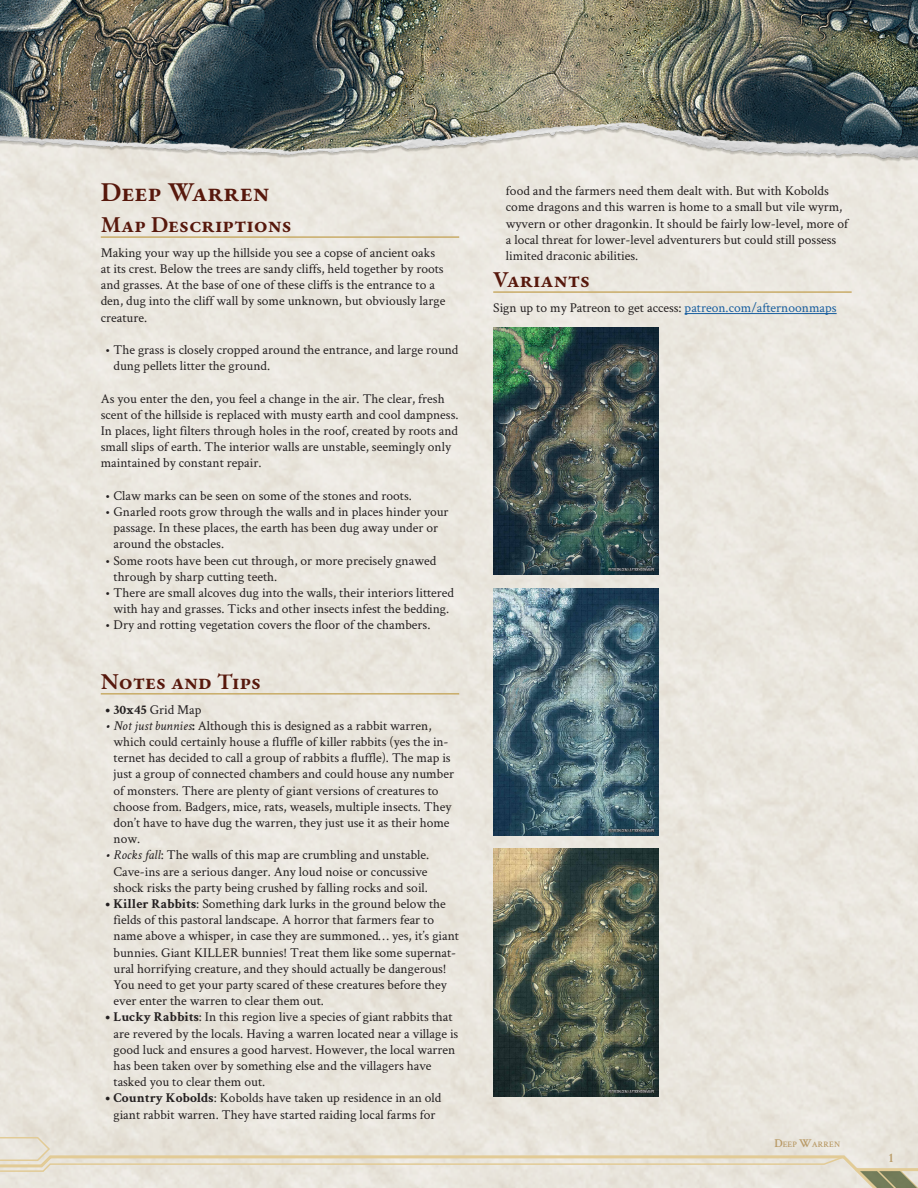
<style>
.page{position:relative;width:918px;height:1188px;background:#fff}
.page>*{position:absolute;margin:0;border:0;box-sizing:border-box;transform-origin:0 0}
.Heading_1{font:600 27px "EB Garamond";color:#57180c}
.Heading_2{font:600 22.5px "EB Garamond";color:#57180c}
.Core_Body{font:13.5px/16.2px "Crimson Text";color:#231f20}
.t1{font:600 13.5px "Crimson Text";color:#b99a66}
.t2{font:600 8.4px "Crimson Text";color:#b99a66}
.s1{font-weight:700}
.s2{font-style:italic}
.s3{color:#175d9e}
.s4{font-size:12px}
</style>
<div class="page">
<div style="left:0;top:190px;width:918px;height:946px;background:#eae6de"></div>
<svg style="left:0;top:1136px;width:918px;height:52px;background:#e6e1d4"></svg>
<hr style="left:101px;top:236px;width:358px;height:2px;background:#c9ac68">
<hr style="left:101px;top:693px;width:358px;height:2px;background:#c9ac68">
<hr style="left:493px;top:291px;width:359px;height:2px;background:#c9ac68">
<hr style="left:685px;top:313px;width:152px;height:1px;background:#175d9e">
<img style="left:0;top:0;width:918px;height:190px">
<img style="left:493px;top:327px;width:165px;height:248px">
<img style="left:493px;top:588px;width:165px;height:248px">
<img style="left:493px;top:849px;width:165px;height:247px">
<p class="Heading_1" style="left:101px;top:173px;width:171px">Deep Warren</p>
<p class="Heading_2" style="left:101px;top:209px;width:193px">Map Descriptions</p>
<p class="Core_Body" style="left:101px;top:244px;width:346px">Making your way up the hillside you see a copse of ancient oaks at its crest. Below the trees are sandy cliffs, held together by roots and grasses. At the base of one of these cliffs is the entrance to a den, dug into the cliff wall by some unknown, but obviously large creature.</p>
<p class="Core_Body" style="left:114px;top:341px;width:347px;text-indent:-9px">• The grass is closely cropped around the entrance, and large round dung pellets litter the ground.</p>
<p class="Core_Body" style="left:101px;top:390px;width:359px">As you enter the den, you feel a change in the air. The clear, fresh scent of the hillside is replaced with musty earth and cool dampness.<br>In places, light filters through holes in the roof, created by roots and small slips of earth. The interior walls are unstable, seemingly only maintained by constant repair.</p>
<p class="Core_Body" style="left:105px;top:487px;width:308px">• Claw marks can be seen on some of the stones and roots.</p>
<p class="Core_Body" style="left:114px;top:503px;width:337px;text-indent:-9px">• Gnarled roots grow through the walls and in places hinder your passage. In these places, the earth has been dug away under or around the obstacles.</p>
<p class="Core_Body" style="left:114px;top:552px;width:324px;text-indent:-9px">• Some roots have been cut through, or more precisely gnawed through by sharp cutting teeth.</p>
<p class="Core_Body" style="left:105px;top:584px;width:351px;text-align:center">• There are small alcoves dug into the walls, their interiors littered with hay and grasses. Ticks and other insects infest the bedding.</p>
<p class="Core_Body" style="left:105px;top:617px;width:327px">• Dry and rotting vegetation covers the floor of the chambers.</p>
<p class="Heading_2" style="left:101px;top:666px;width:162px">Notes and Tips</p>
<p class="Core_Body" style="left:105px;top:701px;width:98px"><span class="s1">• 30x45</span> Grid Map</p>
<p class="Core_Body" style="left:114px;top:717px;width:342px;text-indent:-9px"><span class="s2">• Not just bunnies</span><span class="s1">:</span> Although this is designed as a rabbit warren, which could certainly house a fluffle of killer rabbits (yes the in&shy;ternet has decided to call a group of rabbits a fluffle). The map is just a group of connected chambers and could house any number of monsters. There are plenty of giant versions of creatures to choose from. Badgers, mice, rats, weasels, multiple insects. They don’t have to have dug the warren, they just use it as their home now.</p>
<p class="Core_Body" style="left:105px;top:846px;width:326px;text-align:center"><span class="s2">• Rocks fall</span>: The walls of this map are crumbling and unstable.<br>Cave-ins are a serious danger. Any loud noise or concussive shock risks the party being crushed by falling rocks and soil.</p>
<p class="Core_Body" style="left:114px;top:895px;width:347px;text-indent:-9px"><span class="s1">• Killer Rabbits</span>: Something dark lurks in the ground below the fields of this pastoral landscape. A horror that farmers fear to name above a whisper, in case they are summoned… yes, it’s giant bunnies. Giant KILLER bunnies! Treat them like some supernat&shy;ural horrifying creature, and they should actually be dangerous!<br>You need to get your party scared of these creatures before they ever enter the warren to clear them out.</p>
<p class="Core_Body" style="left:114px;top:1008px;width:346px;text-indent:-9px"><span class="s1">• Lucky Rabbits</span>: In this region live a species of giant rabbits that are revered by the locals. Having a warren located near a village is good luck and ensures a good harvest. However, the local warren has been taken over by something else and the villagers have tasked you to clear them out.</p>
<p class="Core_Body" style="left:105px;top:1089px;width:338px;text-align:center"><span class="s1">• Country Kobolds</span>: Kobolds have taken up residence in an old giant rabbit warren. They have started raiding local farms for</p>
<p class="Core_Body" style="left:506px;top:182px;width:344px">food and the farmers need them dealt with. But with Kobolds come dragons and this warren is home to a small but vile wyrm, wyvern or other dragonkin. It should be fairly low-level, more of a local threat for lower-level adventurers but could still possess limited draconic abilities.</p>
<p class="Heading_2" style="left:493px;top:264px;width:98px">Variants</p>
<p class="Core_Body" style="left:493px;top:299px;width:345px">Sign up to my Patreon to get access: <span class="s3">patreon.com/afternoonmaps</span></p>
<p class="t2" style="left:775px;top:1138px;width:67px"><span class="s4">D</span>EEP <span class="s4">W</span>ARREN</p>
<p class="t1" style="left:888px;top:1149px;width:7px">1</p>
</div>
